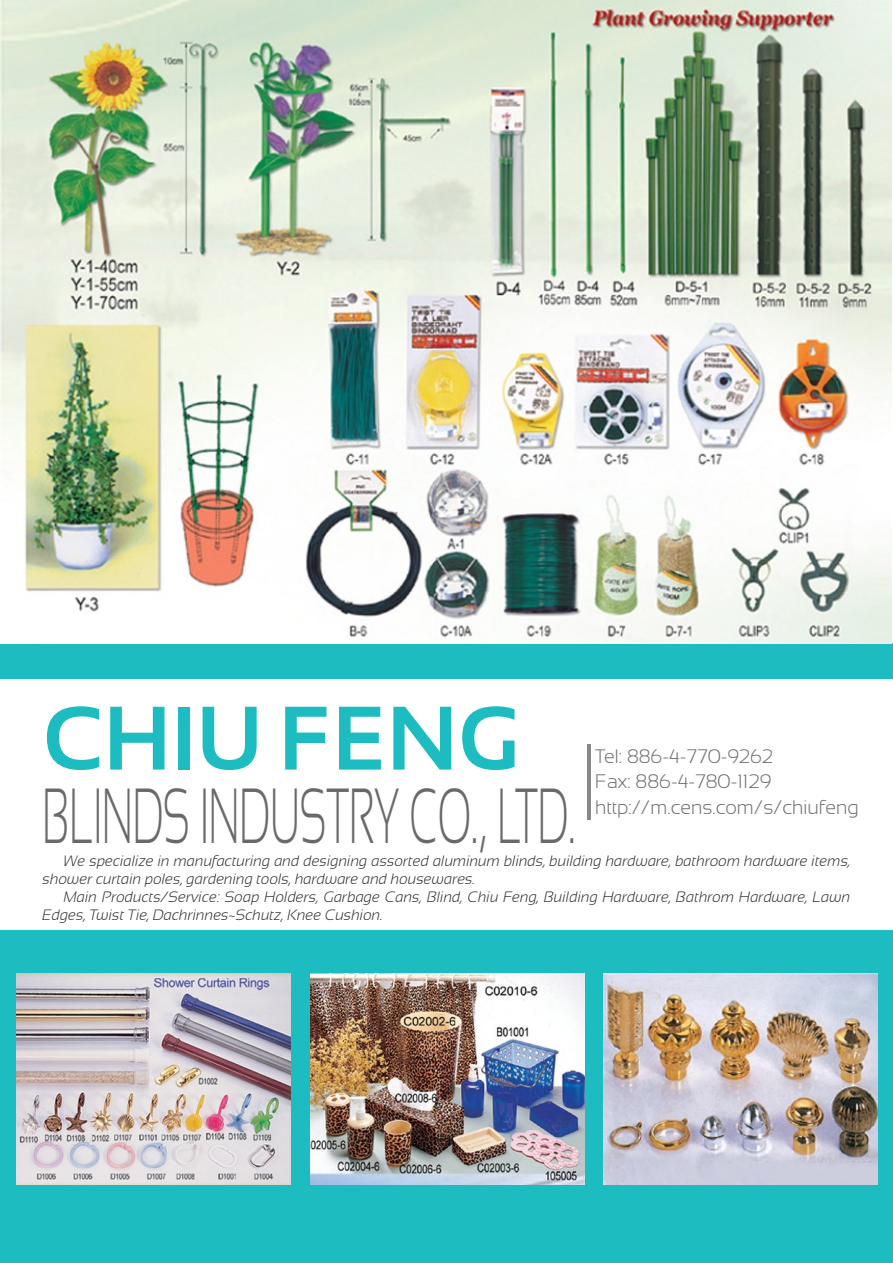
<style>
.page{position:relative;width:893px;height:1263px;background:#fff}
.page>*{position:absolute;margin:0;border:0;box-sizing:border-box;transform-origin:0 0}
.公司名大標{font:700 90px "Sansation";color:#1cbcc1}
.公司名大標-2{font:300 78px "Sansation";color:#69696c;scale:.54 1}
.公司內容{font:300 19.5px "Sansation";color:#69696c}
.副標內文{font:italic 300 15px/18px "Sansation";color:#231f20}
</style>
<div class="page">
<div style="left:0;top:643px;width:893px;height:620px;background:#1cbcc1"></div>
<div style="left:0;top:679px;width:893px;height:251px;background:#fff"></div>
<img style="left:17px;top:973px;width:274px;height:212px">
<img style="left:310px;top:973px;width:274px;height:212px">
<img style="left:604px;top:973px;width:274px;height:212px">
<hr style="left:587px;top:744px;width:3px;height:76px;background:#86888a">
<img style="left:0;top:1px;width:891px;height:642px">
<p class="公司名大標" style="left:43px;top:688px;width:478px">CHIU FENG</p>
<p class="公司名大標-2" style="left:43px;top:773px;width:988px">BLINDS INDUSTRY CO., LTD.</p>
<p class="公司內容" style="left:595px;top:745px;width:179px">Tel: 886-4-770-9262</p>
<p class="公司內容" style="left:595px;top:771px;width:177px">Fax: 886-4-780-1129</p>
<p class="公司內容" style="left:595px;top:796px;width:265px">http://m.cens.com/s/chiufeng</p>
<p class="副標內文" style="left:43px;top:851px;width:809px;text-indent:21px">We specialize in manufacturing and designing assorted aluminum blinds, building hardware, bathroom hardware items, shower curtain poles, gardening tools, hardware and housewares.</p>
<p class="副標內文" style="left:43px;top:887px;width:809px;text-indent:21px">Main Products/Service: Soap Holders, Garbage Cans, Blind, Chiu Feng, Building Hardware, Bathrom Hardware, Lawn<br>Edges, Twist Tie, Dachrinnes~Schutz, Knee Cushion.</p>
</div>
